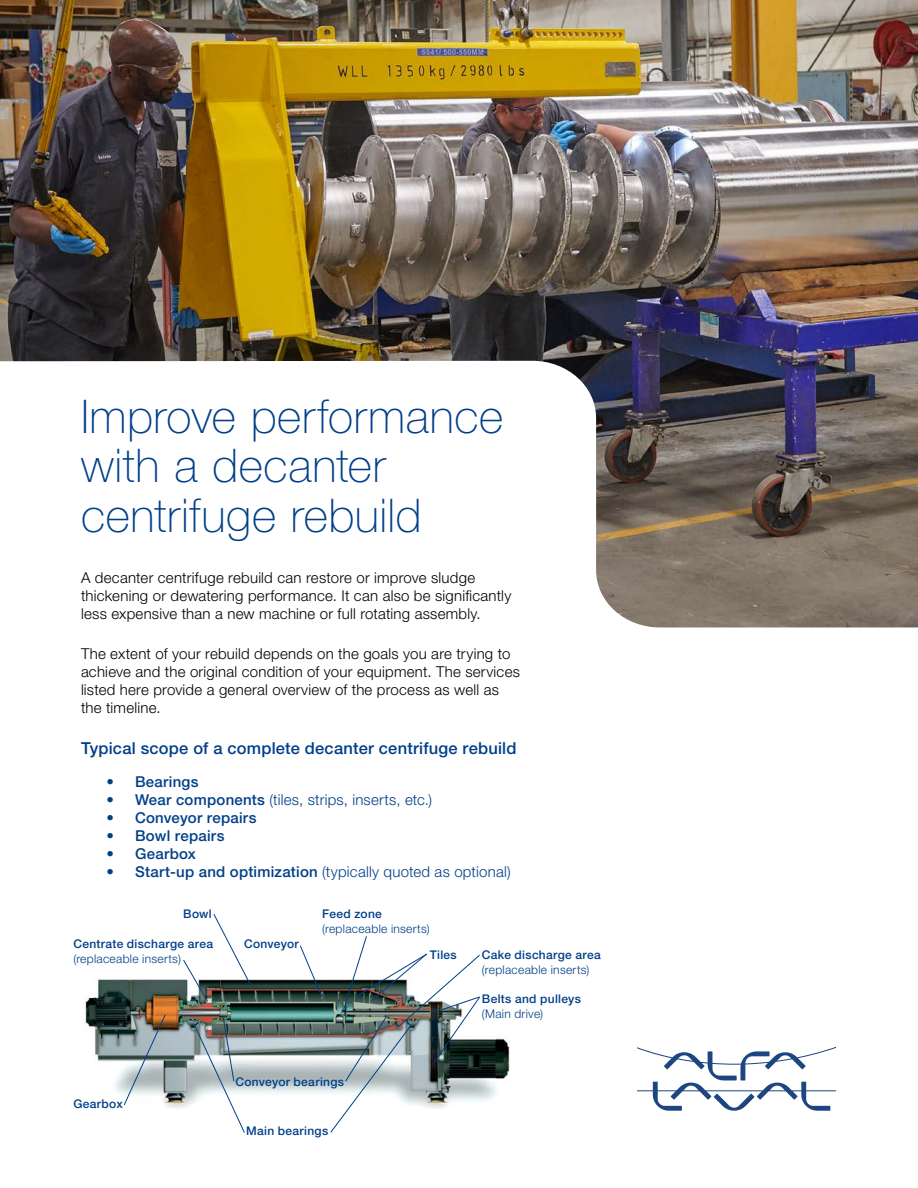
<style>
.page{position:relative;width:918px;height:1188px;background:#fff}
.page>*{position:absolute;margin:0;border:0;box-sizing:border-box;transform-origin:0 0}
.t1{font:100 46.5px/49.5px "Helvetica Neue LT Pro";letter-spacing:.015em;color:#003f88}
.t2{font:500 16.5px "Helvetica Neue LT Std";letter-spacing:.015em;color:#003f88}
.t3{font:300 15px/18px "Helvetica Neue LT Std";letter-spacing:.015em;color:#000}
.t4{font:300 15px "Helvetica Neue LT Std";letter-spacing:.015em;color:#003f88}
.t5{font:500 15px "Helvetica Neue LT Std";letter-spacing:.02em;color:#003f88}
.t6{font:500 12px "Helvetica Neue LT Std";letter-spacing:.025em;color:#003f88}
.t7{font:300 12px "Helvetica Neue LT Std";letter-spacing:.025em;color:#003f88}
.s1{font-weight:500}
</style>
<div class="page">
<img style="left:0;top:0;width:918px;height:627px">
<svg style="left:637px;top:1047px;width:199px;height:64px"></svg>
<img style="left:85px;top:979px;width:425px;height:129px">
<svg style="left:123px;top:1014px;width:43px;height:92px;background:#a8afb0"></svg>
<img style="left:193px;top:1018px;width:52px;height:115px">
<svg style="left:299px;top:945px;width:24px;height:53px"></svg>
<svg style="left:183px;top:914px;width:69px;height:88px"></svg>
<img style="left:330px;top:936px;width:151px;height:197px">
<h1 class="t1" style="left:81px;top:391px;width:424px">Improve performance with a decanter centrifuge rebuild</h1>
<p class="t3" style="left:81px;top:568px;width:432px">A decanter centrifuge rebuild can restore or improve sludge thickening or dewatering performance. It can also be significantly less expensive than a new machine or full rotating assembly.</p>
<p class="t3" style="left:81px;top:645px;width:441px">The extent of your rebuild depends on the goals you are trying to achieve and the original condition of your equipment. The services listed here provide a general overview of the process as well as the timeline.</p>
<p class="t2" style="left:81px;top:738px;width:437px">Typical scope of a complete decanter centrifuge rebuild</p>
<p class="t5" style="left:106px;top:773px;width:94px">• Bearings</p>
<p class="t4" style="left:106px;top:791px;width:327px"><span class="s1">• Wear components</span> (tiles, strips, inserts, etc.)</p>
<p class="t5" style="left:106px;top:809px;width:152px">• Conveyor repairs</p>
<p class="t5" style="left:106px;top:827px;width:120px">• Bowl repairs</p>
<p class="t5" style="left:106px;top:845px;width:91px">• Gearbox</p>
<p class="t4" style="left:106px;top:863px;width:406px"><span class="s1">• Start-up and optimization</span> (typically quoted as optional)</p>
<p class="t6" style="left:183px;top:907px;width:30px">Bowl</p>
<p class="t6" style="left:322px;top:907px;width:61px">Feed zone</p>
<p class="t7" style="left:322px;top:921px;width:109px">(replaceable inserts)</p>
<p class="t6" style="left:73px;top:937px;width:141px">Centrate discharge area</p>
<p class="t7" style="left:73px;top:952px;width:109px">(replaceable inserts)</p>
<p class="t6" style="left:244px;top:937px;width:56px">Conveyor</p>
<p class="t6" style="left:73px;top:1097px;width:51px">Gearbox</p>
<p class="t6" style="left:235px;top:1074px;width:110px">Conveyor bearings</p>
<p class="t6" style="left:246px;top:1124px;width:84px">Main bearings</p>
<p class="t6" style="left:430px;top:947px;width:29px">Tiles</p>
<p class="t6" style="left:482px;top:947px;width:120px">Cake discharge area</p>
<p class="t7" style="left:482px;top:962px;width:109px">(replaceable inserts)</p>
<p class="t6" style="left:482px;top:991px;width:101px">Belts and pulleys</p>
<p class="t7" style="left:482px;top:1006px;width:63px">(Main drive)</p>
</div>
